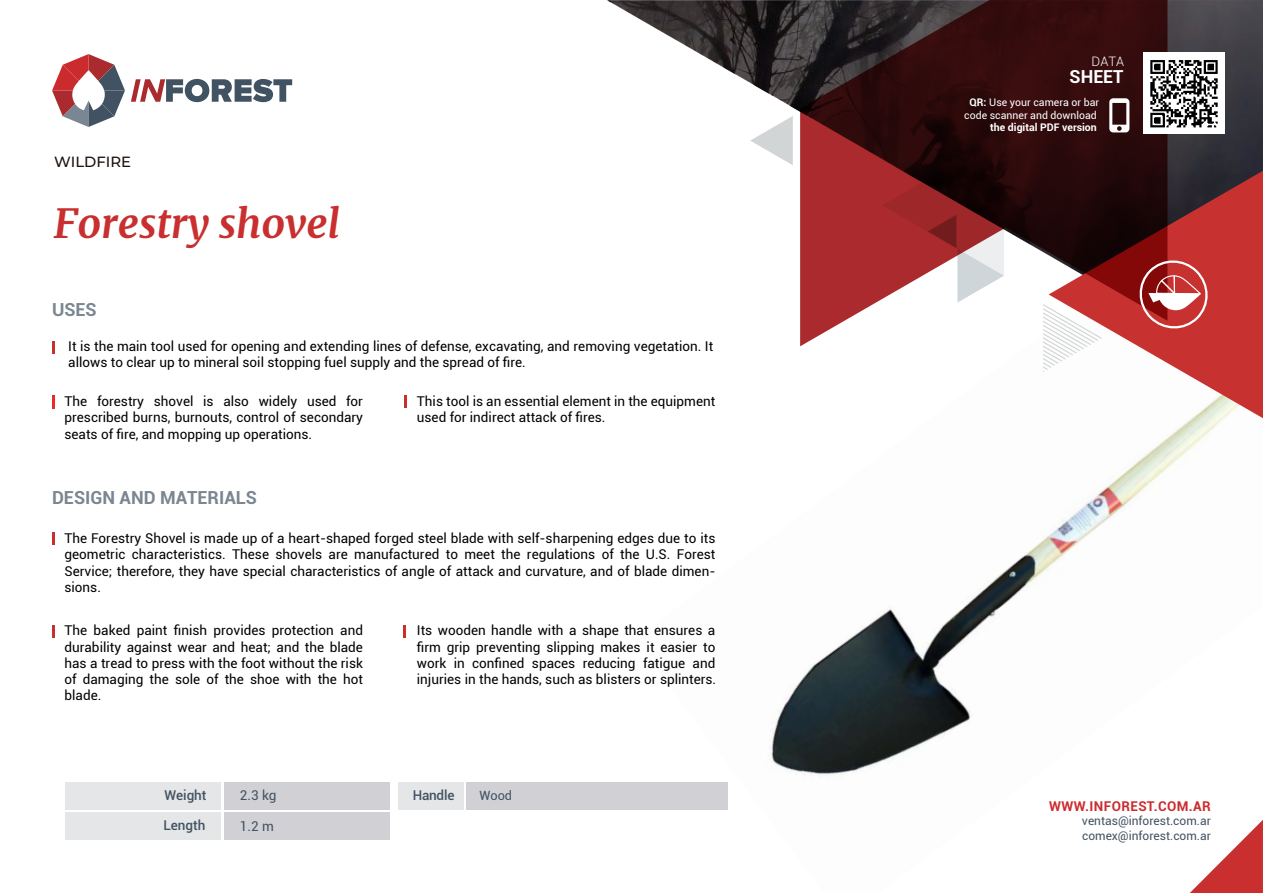
<style>
.page{position:relative;width:1263px;height:893px;background:#fff}
.page>*{position:absolute;margin:0;border:0;box-sizing:border-box;transform-origin:0 0}
.t1{font:italic 700 40.5px "Merriweather";color:#c92f2f}
.t2{font:700 18px "Roboto";color:#7a8691}
.t3{font:700 18px "Roboto";color:#fff}
.t4{font:500 14.85px "Montserrat";color:#1d120b}
.t5{font:13.5px/16.5px "Roboto";color:#020102;text-align:justify}
.t6{font:700 13.5px "Roboto";letter-spacing:.03em;color:#cc2b2e}
.t7{font:500 13.5px "Roboto";color:#425262}
.t8{font:13.5px "Roboto";color:#425262}
.t9{font:300 13.05px "Roboto";color:#fff}
.t10{font:12.75px "Roboto";color:#425262}
.t11{font:12px/15px "Roboto";color:#425262}
.t12{font:10.5px/12.6px "Roboto";color:#fff;text-align:center}
.t13{font:700 10.5px "Roboto";color:#fff}
.s1{font-weight:700}
</style>
<div class="page">
<img style="left:634px;top:418px;width:629px;height:392px">
<svg style="left:52px;top:341px;width:2px;height:12px"></svg>
<svg style="left:404px;top:395px;width:2px;height:13px"></svg>
<svg style="left:52px;top:533px;width:2px;height:12px"></svg>
<svg style="left:52px;top:625px;width:2px;height:13px"></svg>
<svg style="left:403px;top:625px;width:2px;height:13px"></svg>
<svg style="left:607px;top:0;width:656px;height:347px"></svg>
<svg style="left:1190px;top:820px;width:73px;height:73px"></svg>
<svg style="left:1102px;top:171px;width:161px;height:247px;fill:#c7312f"></svg>
<svg style="left:800px;top:0;width:367px;height:346px;background:#612526"></svg>
<svg style="left:750px;top:116px;width:43px;height:49px"></svg>
<svg style="left:882px;top:43px;width:220px;height:329px"></svg>
<svg style="left:1136px;top:257px;width:75px;height:75px"></svg>
<svg style="left:131px;top:79px;width:161px;height:23px"></svg>
<svg style="left:52px;top:54px;width:73px;height:73px"></svg>
<div style="left:66px;top:782px;width:155px;height:27px;background:#e4e6e7"></div>
<div style="left:66px;top:812px;width:155px;height:28px;background:#e4e6e7"></div>
<div style="left:398px;top:782px;width:66px;height:27px;background:#e4e6e7"></div>
<div style="left:224px;top:782px;width:165px;height:27px;background:#d0d0d5"></div>
<div style="left:224px;top:812px;width:165px;height:28px;background:#d0d0d5"></div>
<div style="left:466px;top:782px;width:262px;height:27px;background:#d0d0d5"></div>
<svg style="left:52px;top:395px;width:2px;height:13px"></svg>
<svg style="left:1109px;top:98px;width:20px;height:34px"></svg>
<img style="left:1144px;top:53px;width:80px;height:80px">
<p class="t4" style="left:54px;top:151px;width:78px">WILDFIRE</p>
<h1 class="t1" style="left:54px;top:195px;width:288px">Forestry shovel</h1>
<h2 class="t2" style="left:52px;top:297px;width:46px">USES</h2>
<p class="t5" style="left:68px;top:337px;width:647px">It is the main tool used for opening and extending lines of defense, excavating, and removing vegetation. It allows to clear up to mineral soil stopping fuel supply and the spread of fire.</p>
<p class="t5" style="left:64px;top:392px;width:300px">The forestry shovel is also widely used for prescribed burns, burnouts, control of secondary seats of fire, and mopping up operations.</p>
<h2 class="t2" style="left:52px;top:485px;width:206px">DESIGN AND MATERIALS</h2>
<p class="t5" style="left:417px;top:392px;width:300px">This tool is an essential element in the equipment used for indirect attack of fires.</p>
<p class="t5" style="left:64px;top:529px;width:652px">The Forestry Shovel is made up of a heart-shaped forged steel blade with self-sharpening edges due to its geometric characteristics. These shovels are manufactured to meet the regulations of the U.S. Forest Service; therefore, they have special characteristics of angle of attack and curvature, and of blade dimen&shy;sions.</p>
<p class="t5" style="left:64px;top:622px;width:300px">The baked paint finish provides protection and durability against wear and heat; and the blade has a tread to press with the foot without the risk of damaging the sole of the shoe with the hot blade.</p>
<p class="t5" style="left:417px;top:622px;width:301px">Its wooden handle with a shape that ensures a firm grip preventing slipping makes it easier to work in confined spaces reducing fatigue and injuries in the hands, such as blisters or splinters.</p>
<p class="t7" style="left:164px;top:785px;width:44px">Weight</p>
<p class="t7" style="left:413px;top:785px;width:43px">Handle</p>
<p class="t10" style="left:479px;top:786px;width:34px">Wood</p>
<p class="t8" style="left:240px;top:785px;width:38px">2.3 kg</p>
<p class="t7" style="left:163px;top:815px;width:44px">Length</p>
<p class="t8" style="left:240px;top:817px;width:35px">1.2 m</p>
<p class="t9" style="left:1091px;top:53px;width:34px">DATA</p>
<h2 class="t3" style="left:1069px;top:64px;width:56px">SHEET</h2>
<p class="t12" style="left:964px;top:96px;width:136px"><span class="s1">QR:</span> Use your camera or bar code scanner and download</p>
<p class="t13" style="left:990px;top:120px;width:108px">the digital PDF version</p>
<p class="t6" style="left:1049px;top:796px;width:163px">WWW.INFOREST.COM.AR</p>
<p class="t11" style="left:1082px;top:812px;width:130px">ventas@inforest.com.ar comex@inforest.com.ar</p>
</div>
